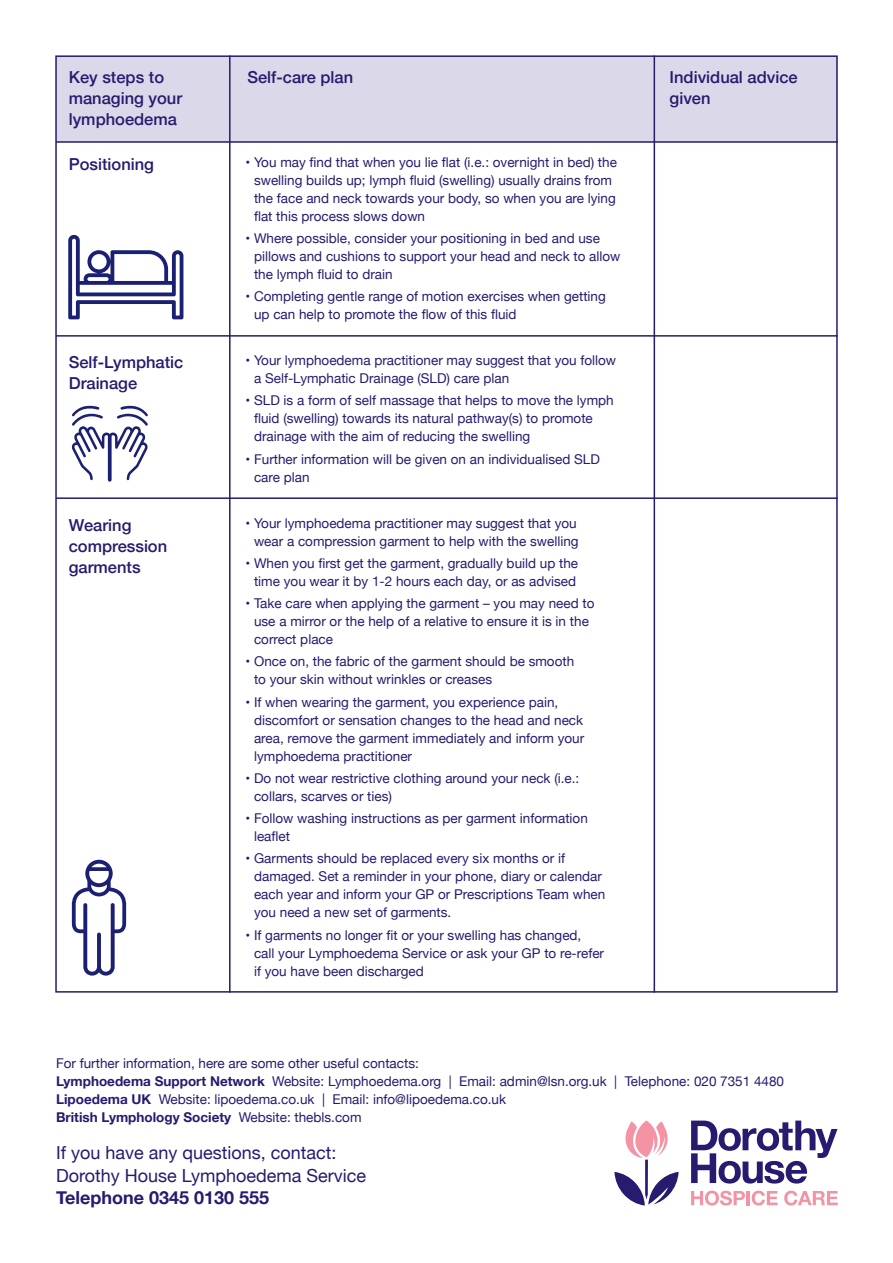
<style>
.page{position:relative;width:893px;height:1263px;background:#fff}
.page>*{position:absolute;margin:0;border:0;box-sizing:border-box;transform-origin:0 0}
.Body_text{font:18px "Helvetica Neue";color:#261b6f}
.Body_text-2{font:700 18px "Helvetica Neue";color:#261b6f}
.Body_text-3{font:500 16.5px/21px "Helvetica Neue";color:#261b6f}
.Body_text-4{font:13.5px/18px "Helvetica Neue";color:#261b6f}
.Body_text-5{font:700 13.5px "Helvetica Neue";color:#261b6f}
.s1{font-weight:700}
.s2{font-weight:400}
</style>
<div class="page">
<svg style="left:691px;top:1120px;width:146px;height:63px"></svg>
<svg style="left:614px;top:1120px;width:65px;height:85px"></svg>
<svg style="left:691px;top:1191px;width:54px;height:14px"></svg>
<hr style="left:747px;top:1191px;width:3px;height:14px;background:#f493a4">
<svg style="left:752px;top:1191px;width:26px;height:14px"></svg>
<svg style="left:784px;top:1191px;width:54px;height:14px"></svg>
<div style="left:56px;top:56px;width:782px;height:85px;background:#dbd9e9"></div>
<hr style="left:56px;top:141px;width:782px;height:2px;background:#261b6f">
<hr style="left:56px;top:335px;width:782px;height:2px;background:#261b6f">
<hr style="left:56px;top:497px;width:782px;height:2px;background:#261b6f">
<hr style="left:229px;top:55px;width:2px;height:937px;background:#261b6f">
<hr style="left:654px;top:55px;width:1px;height:937px;background:#261b6f">
<svg style="left:68px;top:235px;width:115px;height:84px"></svg>
<svg style="left:72px;top:405px;width:76px;height:75px"></svg>
<svg style="left:108px;top:436px;width:4px;height:44px"></svg>
<svg style="left:72px;top:860px;width:54px;height:116px"></svg>
<p class="Body_text-3" style="left:69px;top:65px;width:97px">Key steps to</p>
<p class="Body_text-3" style="left:247px;top:65px;width:107px">Self-care plan</p>
<p class="Body_text-3" style="left:670px;top:65px;width:130px">Individual advice</p>
<p class="Body_text-3" style="left:69px;top:86px;width:115px">managing your</p>
<p class="Body_text-3" style="left:670px;top:86px;width:42px">given</p>
<p class="Body_text-3" style="left:69px;top:107px;width:110px">lymphoedema</p>
<p class="Body_text-3" style="left:69px;top:152px;width:87px">Positioning</p>
<p class="Body_text-3" style="left:69px;top:351px;width:116px">Self-Lymphatic<br>Drainage</p>
<p class="Body_text-3" style="left:69px;top:513px;width:100px">Wearing compression garments</p>
<p class="Body_text-4" style="left:254px;top:154px;width:364px;text-indent:-8px">• You may find that when you lie flat (i.e.: overnight in bed) the swelling builds up; lymph fluid (swelling) usually drains from the face and neck towards your body, so when you are lying flat this process slows down</p>
<p class="Body_text-4" style="left:254px;top:230px;width:368px;text-indent:-9px">• Where possible, consider your positioning in bed and use pillows and cushions to support your head and neck to allow the lymph fluid to drain</p>
<p class="Body_text-4" style="left:254px;top:288px;width:353px;text-indent:-9px">• Completing gentle range of motion exercises when getting up can help to promote the flow of this fluid</p>
<p class="Body_text-4" style="left:254px;top:352px;width:364px;text-indent:-9px">• Your lymphoedema practitioner may suggest that you follow a Self-Lymphatic Drainage (SLD) care plan</p>
<p class="Body_text-4" style="left:254px;top:392px;width:361px;text-indent:-9px">• SLD is a form of self massage that helps to move the lymph fluid (swelling) towards its natural pathway(s) to promote drainage with the aim of reducing the swelling</p>
<p class="Body_text-4" style="left:254px;top:451px;width:347px;text-indent:-9px">• Further information will be given on an individualised SLD care plan</p>
<p class="Body_text-4" style="left:246px;top:514px;width:335px;text-align:right">• Your lymphoedema practitioner may suggest that you wear a compression garment to help with the swelling</p>
<p class="Body_text-4" style="left:246px;top:555px;width:334px;text-align:center">• When you first get the garment, gradually build up the time you wear it by 1-2 hours each day, or as advised</p>
<p class="Body_text-4" style="left:254px;top:595px;width:342px;text-indent:-9px">• Take care when applying the garment – you may need to use a mirror or the help of a relative to ensure it is in the correct place</p>
<p class="Body_text-4" style="left:254px;top:653px;width:322px;text-indent:-9px">• Once on, the fabric of the garment should be smooth to your skin without wrinkles or creases</p>
<p class="Body_text-4" style="left:254px;top:693px;width:332px;text-indent:-9px">• If when wearing the garment, you experience pain, discomfort or sensation changes to the head and neck area, remove the garment immediately and inform your lymphoedema practitioner</p>
<p class="Body_text-4" style="left:254px;top:770px;width:327px;text-indent:-9px">• Do not wear restrictive clothing around your neck (i.e.: collars, scarves or ties)</p>
<p class="Body_text-4" style="left:254px;top:810px;width:335px;text-indent:-9px">• Follow washing instructions as per garment information leaflet</p>
<p class="Body_text-4" style="left:254px;top:850px;width:353px;text-indent:-9px">• Garments should be replaced every six months or if damaged. Set a reminder in your phone, diary or calendar each year and inform your GP or Prescriptions Team when you need a new set of garments.</p>
<p class="Body_text-4" style="left:254px;top:926px;width:352px;text-indent:-8px">• If garments no longer fit or your swelling has changed, call your Lymphoedema Service or ask your GP to re-refer if you have been discharged</p>
<p class="Body_text-4" style="left:56px;top:1055px;width:364px">For further information, here are some other useful contacts:</p>
<p class="Body_text-4" style="left:56px;top:1073px;width:729px"><span class="s1">Lymphoedema Support Network</span> Website: Lymphoedema.org | Email: admin@lsn.org.uk | Telephone: 020 7351 4480</p>
<p class="Body_text-4" style="left:56px;top:1091px;width:452px"><span class="s1">Lipoedema UK</span> Website: lipoedema.co.uk | Email: info@lipoedema.co.uk</p>
<p class="Body_text-5" style="left:56px;top:1107px;width:307px">British Lymphology Society <span class="s2">Website: thebls.com</span></p>
<p class="Body_text" style="left:56px;top:1140px;width:282px">If you have any questions, contact:</p>
<p class="Body_text" style="left:56px;top:1162px;width:312px">Dorothy House Lymphoedema Service</p>
<p class="Body_text-2" style="left:56px;top:1183px;width:215px">Telephone 0345 0130 555</p>
</div>
